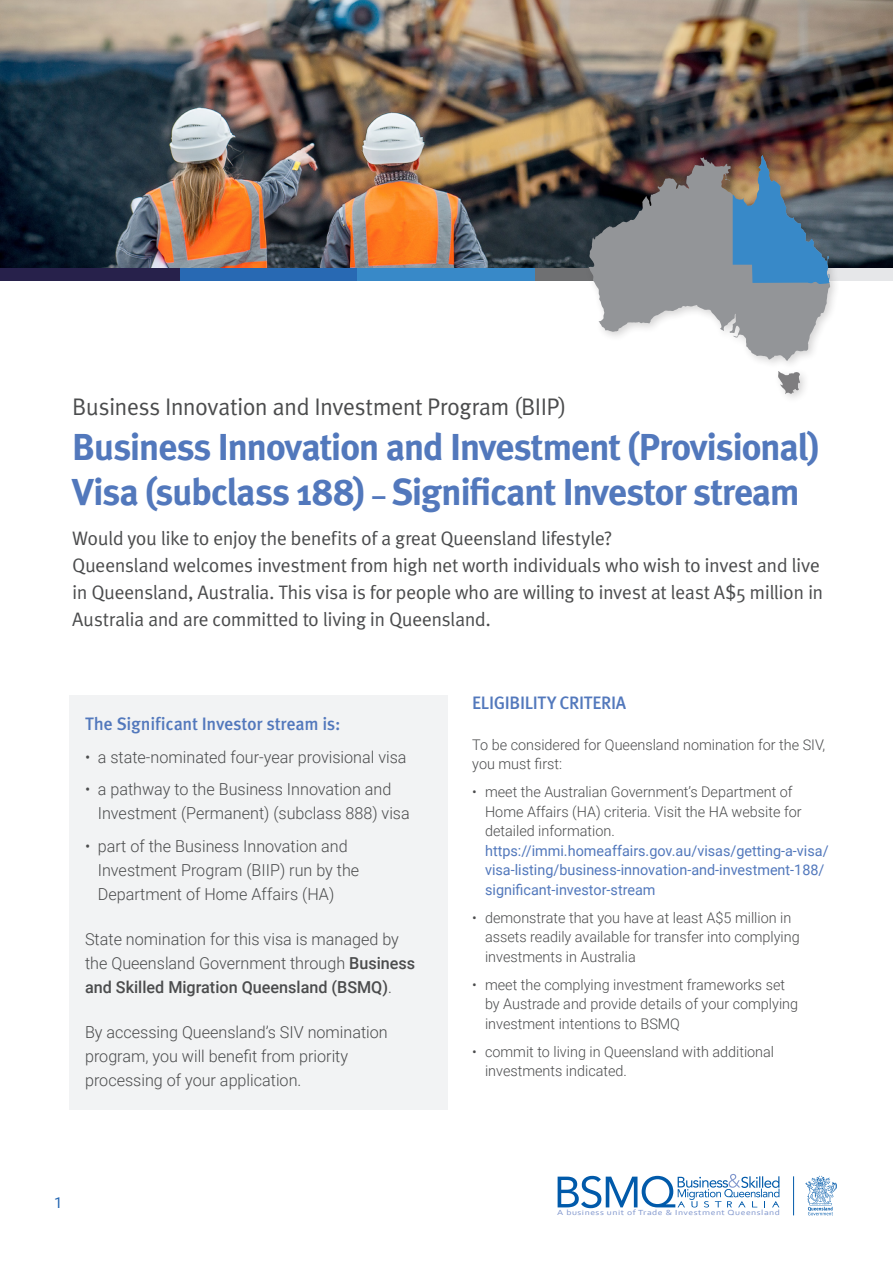
<style>
.page{position:relative;width:893px;height:1263px;background:#fff}
.page>*{position:absolute;margin:0;border:0;box-sizing:border-box;transform-origin:0 0}
.Main_heading{font:700 37.5px/45px "Meta OT";letter-spacing:-.04em;color:#5278bc}
.t1{font:24px "Meta OT";letter-spacing:-.025em;color:#4b4c4d}
.Headling_level_1{font:19.5px/27px "Meta OT";letter-spacing:-.03em;color:#4b4c4d}
.t2{font:500 18px "Meta OT";letter-spacing:-.02em;color:#5278bc}
.t3{font:300 16.5px/24px "Roboto";color:#4b4c4d}
.t4{font:15px "Roboto";color:#2869b3}
.t5{font:300 14.7px/19.5px "Roboto";color:#4b4c4d}
.t6{font:14.7px/19.5px "Roboto";color:#5278bc}
.t7{font:7.8px "Corbel";letter-spacing:.05em;color:#8197cd;scale:1.25 1}
.s1{font-size:27px}
.s2{font-weight:500}
.s3{font-weight:300;color:#4b4c4d}
</style>
<div class="page">
<svg style="left:558px;top:1174px;width:221px;height:34px"></svg>
<hr style="left:793px;top:1176px;width:1px;height:39px;background:#015aaa">
<svg style="left:805px;top:1176px;width:32px;height:39px"></svg>
<div style="left:69px;top:695px;width:378px;height:415px;background:#f2f3f4"></div>
<img style="left:0;top:0;width:893px;height:268px">
<div style="left:180px;top:268px;width:177px;height:13px;background:#2869b3"></div>
<div style="left:357px;top:268px;width:178px;height:13px;background:#3889c8"></div>
<div style="left:535px;top:268px;width:178px;height:13px;background:#6f7072"></div>
<div style="left:713px;top:268px;width:180px;height:13px;background:#e6e7e9"></div>
<div style="left:0;top:268px;width:180px;height:13px;background:#27214b"></div>
<div style="left:584px;top:151px;width:256px;height:254px;background:#231f20;opacity:.2"></div>
<svg style="left:778px;top:371px;width:22px;height:23px"></svg>
<svg style="left:588px;top:155px;width:242px;height:206px;fill:#939598"></svg>
<svg style="left:733px;top:155px;width:96px;height:129px"></svg>
<p class="t1" style="left:72px;top:392px;width:496px">Business Innovation and Investment Program (BIIP)</p>
<p class="Main_heading" style="left:72px;top:425px;width:749px">Business Innovation and Investment (Provisional)<br>Visa (subclass 188) <span class="s1">–</span> Significant Investor stream</p>
<p class="Headling_level_1" style="left:72px;top:525px;width:541px">Would you like to enjoy the benefits of a great Queensland lifestyle?</p>
<p class="Headling_level_1" style="left:72px;top:552px;width:753px">Queensland welcomes investment from high net worth individuals who wish to invest and live in Queensland, Australia. This visa is for people who are willing to invest at least A$5 million in<br>Australia and are committed to living in Queensland.</p>
<h1 class="t2" style="left:85px;top:713px;width:257px">The Significant Investor stream is:</h1>
<p class="t3" style="left:85px;top:744px;width:323px">• a state-nominated four-year provisional visa</p>
<p class="t3" style="left:98px;top:777px;width:313px;text-indent:-13px">• a pathway to the Business Innovation and<br>Investment (Permanent) (subclass 888) visa</p>
<p class="t3" style="left:98px;top:833px;width:263px;text-indent:-13px">• part of the Business Innovation and<br>Investment Program (BIIP) run by the<br>Department of Home Affairs (HA)</p>
<h1 class="t3" style="left:85px;top:927px;width:332px">State nomination for this visa is managed by the Queensland Government through <span class="s2">Business and Skilled Migration Queensland (BSMQ)</span>.</h1>
<h1 class="t3" style="left:85px;top:1020px;width:304px">By accessing Queensland’s SIV nomination program, you will benefit from priority processing of your application.</h1>
<h1 class="t2" style="left:472px;top:691px;width:156px">ELIGIBILITY CRITERIA</h1>
<h1 class="t5" style="left:472px;top:734px;width:354px">To be considered for Queensland nomination for the SIV, you must first:</h1>
<p class="t6" style="left:485px;top:782px;width:345px;text-indent:-13px"><span class="s3">• meet the Australian Government’s Department of Home Affairs (HA) criteria. Visit the HA website for detailed information. </span>https://immi.homeaffairs.gov.au/visas/getting-a-visa/ visa-listing/business-innovation-and-investment-188/ significant-investor-stream</p>
<p class="t5" style="left:485px;top:907px;width:316px;text-indent:-13px">• demonstrate that you have at least A$5 million in assets readily available for transfer into complying investments in Australia</p>
<p class="t5" style="left:485px;top:974px;width:315px;text-indent:-13px">• meet the complying investment frameworks set by Austrade and provide details of your complying investment intentions to BSMQ</p>
<p class="t5" style="left:485px;top:1041px;width:291px;text-indent:-13px">• commit to living in Queensland with additional investments indicated.</p>
<p class="t4" style="left:54px;top:1192px;width:10px">1</p>
<p class="t7" style="left:557px;top:1208px;width:180px">A business unit of Trade &amp; Investment Queensland</p>
</div>
